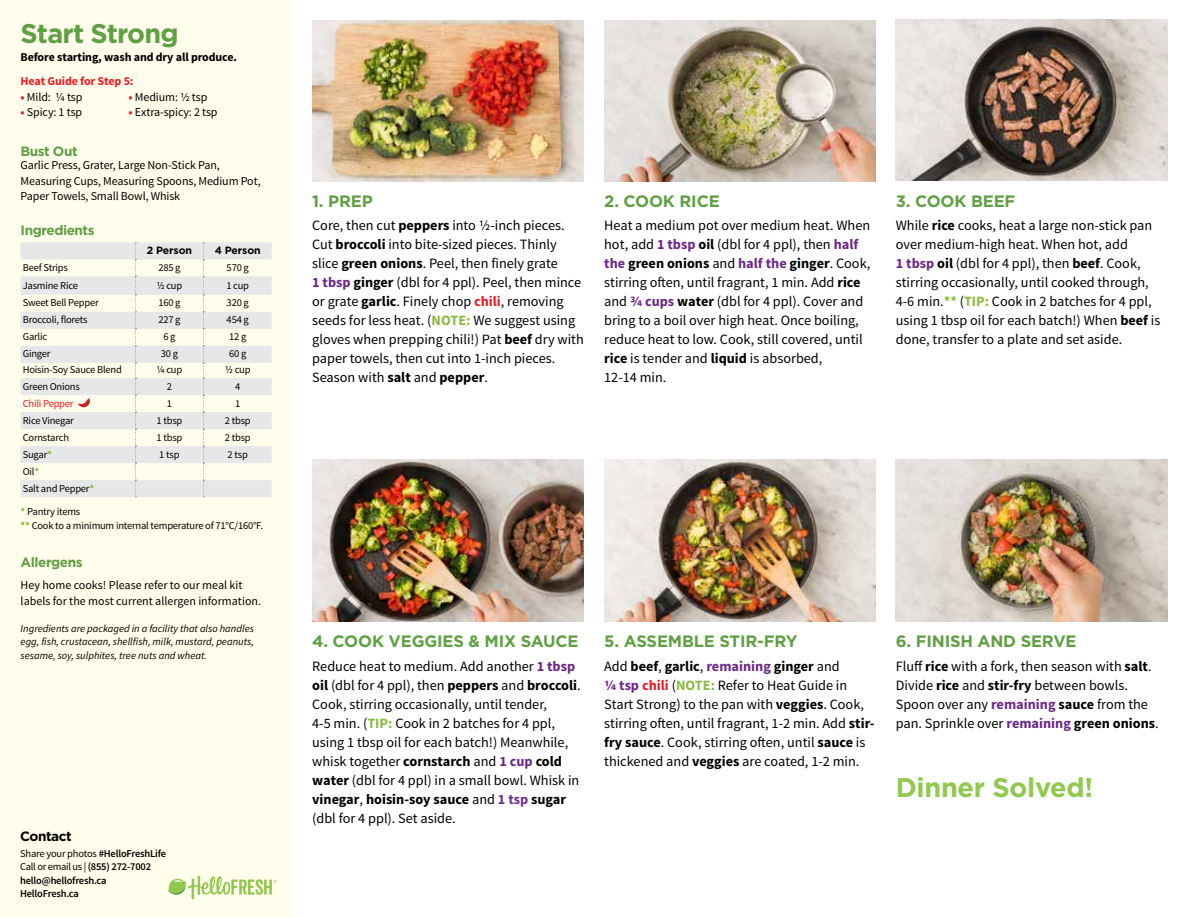
<style>
.page{position:relative;width:1188px;height:918px;background:#fff}
.page>*{position:absolute;margin:0;border:0;box-sizing:border-box;transform-origin:0 0}
.t1{font:700 27px "Gotham";letter-spacing:-.01em;color:#91c84e}
.t2{font:700 27px "Gotham";letter-spacing:-.03em;color:#609f43}
.t3{font:700 16.5px "Gotham";letter-spacing:-.01em;color:#609f43}
.t4{font:14.25px/19px "Source Sans Pro";color:#000}
.t5{font:700 13.5px "Gotham";letter-spacing:-.03em;color:#609f43}
.t6{font:700 13.5px "Gotham";letter-spacing:-.03em;color:#000}
.t7{font:12px/15.3px "Source Sans Pro";letter-spacing:-.01em;color:#000}
.t8{font:700 12px "Source Sans Pro";letter-spacing:-.01em;color:#000}
.t9{font:700 12px "Source Sans Pro";letter-spacing:-.01em;color:#ed1d24}
.t10{font:10.5px/17px "Source Sans Pro";letter-spacing:-.02em;color:#000}
.t11{font:italic 10.5px/13.5px "Source Sans Pro";color:#000;text-align:justify}
.t12{font:600 10.5px/13.5px "Source Sans Pro";letter-spacing:-.02em;color:#000}
.t13{font:700 10.5px "Gotham";letter-spacing:-.01em;color:#000}
.t14{font:10.5px "Source Sans Pro";letter-spacing:-.02em;color:#ed1d24}
.s1{font-weight:700;color:#ed1d24}
.s2{font-weight:700;color:#8cba42}
.s3{font-weight:400}
.s4{font-weight:700}
.s5{font-weight:700;color:#6c2888}
.s6{font-weight:700;color:#6b3187}
</style>
<div class="page">
<div style="left:0;top:0;width:292px;height:918px;background:#fffdec"></div>
<svg style="left:21px;top:242px;width:251px;height:255px;fill:#e6e7e8"></svg>
<svg style="left:203px;top:242px;width:1px;height:255px"></svg>
<svg style="left:135px;top:242px;width:1px;height:255px"></svg>
<svg style="left:78px;top:396px;width:12px;height:14px"></svg>
<svg style="left:168px;top:876px;width:109px;height:23px"></svg>
<img style="left:312px;top:459px;width:272px;height:162px">
<img style="left:604px;top:459px;width:272px;height:162px">
<img style="left:896px;top:459px;width:271px;height:162px">
<img style="left:896px;top:20px;width:272px;height:160px">
<img style="left:604px;top:20px;width:272px;height:161px">
<img style="left:312px;top:20px;width:272px;height:161px">
<h1 class="t2" style="left:21px;top:16px;width:160px">Start Strong</h1>
<p class="t8" style="left:21px;top:50px;width:218px">Before starting, wash and dry all produce.</p>
<p class="t9" style="left:21px;top:74px;width:114px">Heat Guide for Step 5:</p>
<p class="t7" style="left:21px;top:89px;width:63px"><span class="s1">•</span> Mild: 1/4 tsp</p>
<p class="t7" style="left:129px;top:89px;width:80px"><span class="s1">•</span> Medium: 1/2 tsp</p>
<p class="t7" style="left:21px;top:105px;width:63px"><span class="s1">•</span> Spicy: 1 tsp</p>
<p class="t7" style="left:129px;top:105px;width:91px"><span class="s1">•</span> Extra-spicy: 2 tsp</p>
<p class="t5" style="left:21px;top:142px;width:59px">Bust Out</p>
<p class="t7" style="left:21px;top:158px;width:242px">Garlic Press, Grater, Large Non-Stick Pan,<br>Measuring Cups, Measuring Spoons, Medium Pot,<br>Paper Towels, Small Bowl, Whisk</p>
<p class="t5" style="left:21px;top:222px;width:75px">Ingredients</p>
<p class="t13" style="left:147px;top:243px;width:47px">2 Person</p>
<p class="t13" style="left:215px;top:243px;width:48px">4 Person</p>
<p class="t10" style="left:23px;top:259px;width:47px">Beef Strips</p>
<p class="t10" style="left:158px;top:259px;width:24px">285 g</p>
<p class="t10" style="left:227px;top:259px;width:24px">570 g</p>
<p class="t10" style="left:23px;top:277px;width:57px">Jasmine Rice</p>
<p class="t10" style="left:157px;top:277px;width:27px">1/2 cup</p>
<p class="t10" style="left:226px;top:277px;width:24px">1 cup</p>
<p class="t10" style="left:23px;top:294px;width:77px">Sweet Bell Pepper</p>
<p class="t10" style="left:158px;top:294px;width:24px">160 g</p>
<p class="t10" style="left:227px;top:294px;width:24px">320 g</p>
<p class="t10" style="left:23px;top:311px;width:66px">Broccoli, florets</p>
<p class="t10" style="left:158px;top:311px;width:24px">227 g</p>
<p class="t10" style="left:227px;top:311px;width:24px">454 g</p>
<p class="t10" style="left:23px;top:329px;width:26px">Garlic</p>
<p class="t10" style="left:163px;top:329px;width:14px">6 g</p>
<p class="t10" style="left:229px;top:329px;width:19px">12 g</p>
<p class="t10" style="left:23px;top:346px;width:29px">Ginger</p>
<p class="t10" style="left:161px;top:346px;width:19px">30 g</p>
<p class="t10" style="left:229px;top:346px;width:19px">60 g</p>
<p class="t10" style="left:23px;top:362px;width:101px">Hoisin-Soy Sauce Blend</p>
<p class="t10" style="left:157px;top:362px;width:27px">1/4 cup</p>
<p class="t10" style="left:225px;top:362px;width:27px">1/2 cup</p>
<p class="t10" style="left:23px;top:378px;width:59px">Green Onions</p>
<p class="t10" style="left:167px;top:378px;width:7px">2</p>
<p class="t10" style="left:235px;top:378px;width:7px">4</p>
<p class="t14" style="left:23px;top:397px;width:52px">Chili Pepper</p>
<p class="t10" style="left:167px;top:395px;width:7px">1</p>
<p class="t10" style="left:235px;top:395px;width:7px">1</p>
<p class="t10" style="left:23px;top:412px;width:53px">Rice Vinegar</p>
<p class="t10" style="left:157px;top:412px;width:27px">1 tbsp</p>
<p class="t10" style="left:225px;top:412px;width:27px">2 tbsp</p>
<p class="t10" style="left:23px;top:429px;width:48px">Cornstarch</p>
<p class="t10" style="left:157px;top:429px;width:27px">1 tbsp</p>
<p class="t10" style="left:225px;top:429px;width:27px">2 tbsp</p>
<p class="t10" style="left:23px;top:446px;width:31px">Sugar<span class="s2">*</span></p>
<p class="t10" style="left:159px;top:446px;width:22px">1 tsp</p>
<p class="t10" style="left:228px;top:446px;width:22px">2 tsp</p>
<p class="t10" style="left:23px;top:463px;width:73px">Oil<span class="s2">*<br></span>Salt and Pepper<span class="s2">*</span></p>
<p class="t10" style="left:21px;top:505px;width:244px;line-height:13.6px"><span class="s2">*</span> Pantry items<br><span class="s2">**</span> Cook to a minimum internal temperature of 71°C/160°F.</p>
<p class="t5" style="left:21px;top:553px;width:63px">Allergens</p>
<p class="t7" style="left:21px;top:578px;width:242px">Hey home cooks! Please refer to our meal kit labels for the most current allergen information.</p>
<p class="t11" style="left:21px;top:621px;width:235px">Ingredients are packaged in a facility that also handles egg, fish, crustacean, shellfish, milk, mustard, peanuts, sesame, soy, sulphites, tree nuts and wheat.</p>
<p class="t6" style="left:20px;top:827px;width:53px">Contact</p>
<p class="t12" style="left:20px;top:847px;width:147px"><span class="s3">Share your photos</span> #HelloFreshLife<br><span class="s3">Call or email us |</span> (855) 272-7002 hello@hellofresh.ca<br>HelloFresh.ca</p>
<p class="t3" style="left:312px;top:190px;width:62px">1. PREP</p>
<p class="t4" style="left:312px;top:216px;width:273px">Core, then cut <span class="s4">peppers</span> into 1/2-inch pieces.<br>Cut <span class="s4">broccoli</span> into bite-sized pieces. Thinly slice <span class="s4">green onions</span>. Peel, then finely grate<br><span class="s5">1 tbsp</span> <span class="s4">ginger</span> (dbl for 4 ppl). Peel, then mince or grate <span class="s4">garlic</span>. Finely chop <span class="s1">chili</span>, removing seeds for less heat. (<span class="s2">NOTE:</span> We suggest using gloves when prepping chili!) Pat <span class="s4">beef</span> dry with paper towels, then cut into 1-inch pieces.<br>Season with <span class="s4">salt</span> and <span class="s4">pepper</span>.</p>
<p class="t3" style="left:604px;top:190px;width:117px">2. COOK RICE</p>
<p class="t4" style="left:604px;top:216px;width:268px">Heat a medium pot over medium heat. When hot, add <span class="s5">1 tbsp</span> <span class="s4">oil</span> (dbl for 4 ppl), then <span class="s5">half the</span> <span class="s4">green onions</span> and <span class="s5">half the</span> <span class="s4">ginger</span>. Cook, stirring often, until fragrant, 1 min. Add <span class="s4">rice </span>and <span class="s5">3/4 cups</span> <span class="s4">water</span> (dbl for 4 ppl). Cover and bring to a boil over high heat. Once boiling, reduce heat to low. Cook, still covered, until <span class="s4">rice</span> is tender and <span class="s4">liquid</span> is absorbed,<br>12-14 min.</p>
<p class="t3" style="left:896px;top:190px;width:121px">3. COOK BEEF</p>
<p class="t4" style="left:896px;top:216px;width:266px">While <span class="s4">rice</span> cooks, heat a large non-stick pan over medium-high heat. When hot, add<br><span class="s5">1 tbsp</span> <span class="s4">oil</span> (dbl for 4 ppl), then <span class="s4">beef</span>. Cook, stirring occasionally, until cooked through, 4-6 min.<span class="s2">**</span> (<span class="s2">TIP:</span> Cook in 2 batches for 4 ppl, using 1 tbsp oil for each batch!) When <span class="s4">beef</span> is done, transfer to a plate and set aside.</p>
<p class="t3" style="left:312px;top:631px;width:268px">4. COOK VEGGIES &amp; MIX SAUCE</p>
<p class="t4" style="left:312px;top:657px;width:270px">Reduce heat to medium. Add another <span class="s5">1 tbsp </span><span class="s4">oil</span> (dbl for 4 ppl), then <span class="s4">peppers</span> and <span class="s4">broccoli</span>.<br>Cook, stirring occasionally, until tender,<br>4-5 min. (<span class="s2">TIP:</span> Cook in 2 batches for 4 ppl, using 1 tbsp oil for each batch!) Meanwhile, whisk together <span class="s4">cornstarch</span> and <span class="s5">1 cup</span> <span class="s4">cold water</span> (dbl for 4 ppl) in a small bowl. Whisk in <span class="s4">vinegar</span>, <span class="s4">hoisin-soy sauce</span> and <span class="s6">1 tsp</span> <span class="s4">sugar </span>(dbl for 4 ppl). Set aside.</p>
<p class="t3" style="left:604px;top:631px;width:195px">5. ASSEMBLE STIR-FRY</p>
<p class="t4" style="left:604px;top:657px;width:272px">Add <span class="s4">beef</span>, <span class="s4">garlic</span>, <span class="s5">remaining</span> <span class="s4">ginger</span> and<br><span class="s5">1/4 tsp</span> <span class="s1">chili</span> (<span class="s2">NOTE:</span> Refer to Heat Guide in Start Strong) to the pan with <span class="s4">veggies</span>. Cook, stirring often, until fragrant, 1-2 min. Add <span class="s4">stir&shy;fry sauce</span>. Cook, stirring often, until <span class="s4">sauce</span> is thickened and <span class="s4">veggies</span> are coated, 1-2 min.</p>
<p class="t3" style="left:896px;top:631px;width:182px">6. FINISH AND SERVE</p>
<p class="t4" style="left:896px;top:657px;width:264px">Fluff <span class="s4">rice</span> with a fork, then season with <span class="s4">salt</span>.<br>Divide <span class="s4">rice</span> and <span class="s4">stir-fry</span> between bowls.<br>Spoon over any <span class="s5">remaining</span> <span class="s4">sauce</span> from the pan. Sprinkle over <span class="s5">remaining</span> <span class="s4">green onions</span>.</p>
<h1 class="t1" style="left:896px;top:769px;width:199px">Dinner Solved!</h1>
</div>
